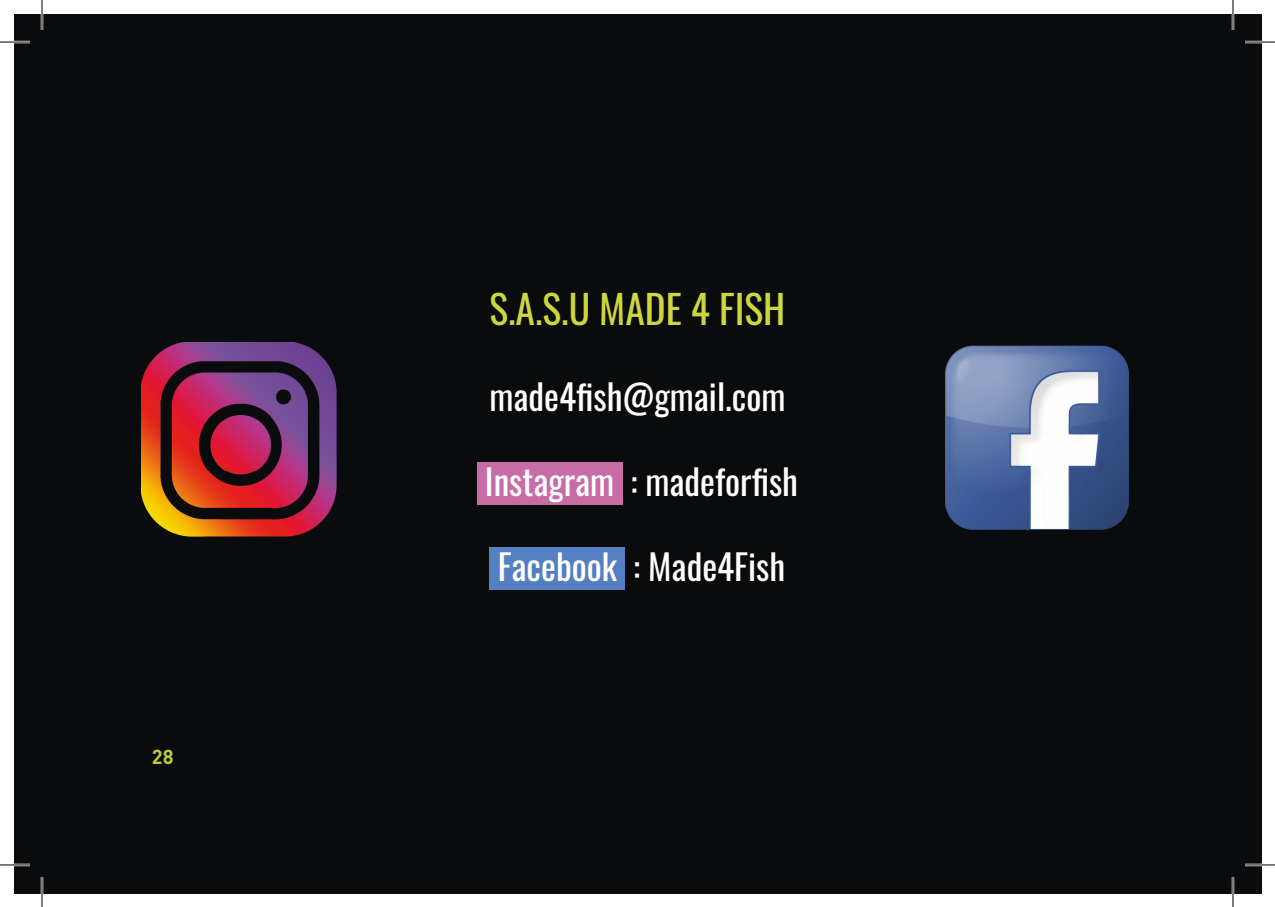
<style>
.page{position:relative;width:1275px;height:907px;background:#fff}
.page>*{position:absolute;margin:0;border:0;box-sizing:border-box;transform-origin:0 0}
.t1{font:39.6px "Oswald";color:#ccd73f}
.t2{font:35.4px "Oswald";color:#fff}
.t3{font:700 20px "DIN Pro";color:#c1ca3c}
</style>
<div class="page">
<div style="left:14px;top:14px;width:1247px;height:878px;background:#0a0b0c"></div>
<img style="left:945px;top:345px;width:184px;height:185px">
<img style="left:141px;top:342px;width:195px;height:194px">
<div style="left:477px;top:462px;width:145px;height:42px;background:#c86ca8"></div>
<div style="left:489px;top:547px;width:136px;height:42px;background:#547fc0"></div>
<hr style="left:0;top:41px;width:30px;height:2px;background:#fff">
<hr style="left:1245px;top:41px;width:30px;height:2px;background:#fff">
<hr style="left:0;top:863px;width:30px;height:2px;background:#fff">
<hr style="left:1245px;top:863px;width:30px;height:2px;background:#fff">
<hr style="left:41px;top:0;width:2px;height:30px;background:#fff">
<hr style="left:41px;top:876px;width:2px;height:30px;background:#fff">
<hr style="left:1231px;top:0;width:3px;height:30px;background:#fff">
<hr style="left:1231px;top:876px;width:3px;height:30px;background:#fff">
<hr style="left:0;top:42px;width:30px;height:1px;background:#000">
<hr style="left:1245px;top:42px;width:30px;height:1px;background:#000">
<hr style="left:0;top:864px;width:30px;height:1px;background:#000">
<hr style="left:1245px;top:864px;width:30px;height:1px;background:#000">
<hr style="left:42px;top:0;width:1px;height:30px;background:#000">
<hr style="left:42px;top:876px;width:1px;height:30px;background:#000">
<hr style="left:1232px;top:0;width:1px;height:30px;background:#000">
<hr style="left:1232px;top:876px;width:1px;height:30px;background:#000">
<p class="t3" style="left:152px;top:739px;width:23px">28</p>
<p class="t1" style="left:489px;top:273px;width:297px">S.A.S.U MADE 4 FISH</p>
<p class="t2" style="left:489px;top:365px;width:297px">made4fish@gmail.com</p>
<p class="t2" style="left:485px;top:450px;width:314px">Instagram : madeforfish</p>
<p class="t2" style="left:498px;top:535px;width:289px">Facebook : Made4Fish</p>
</div>
